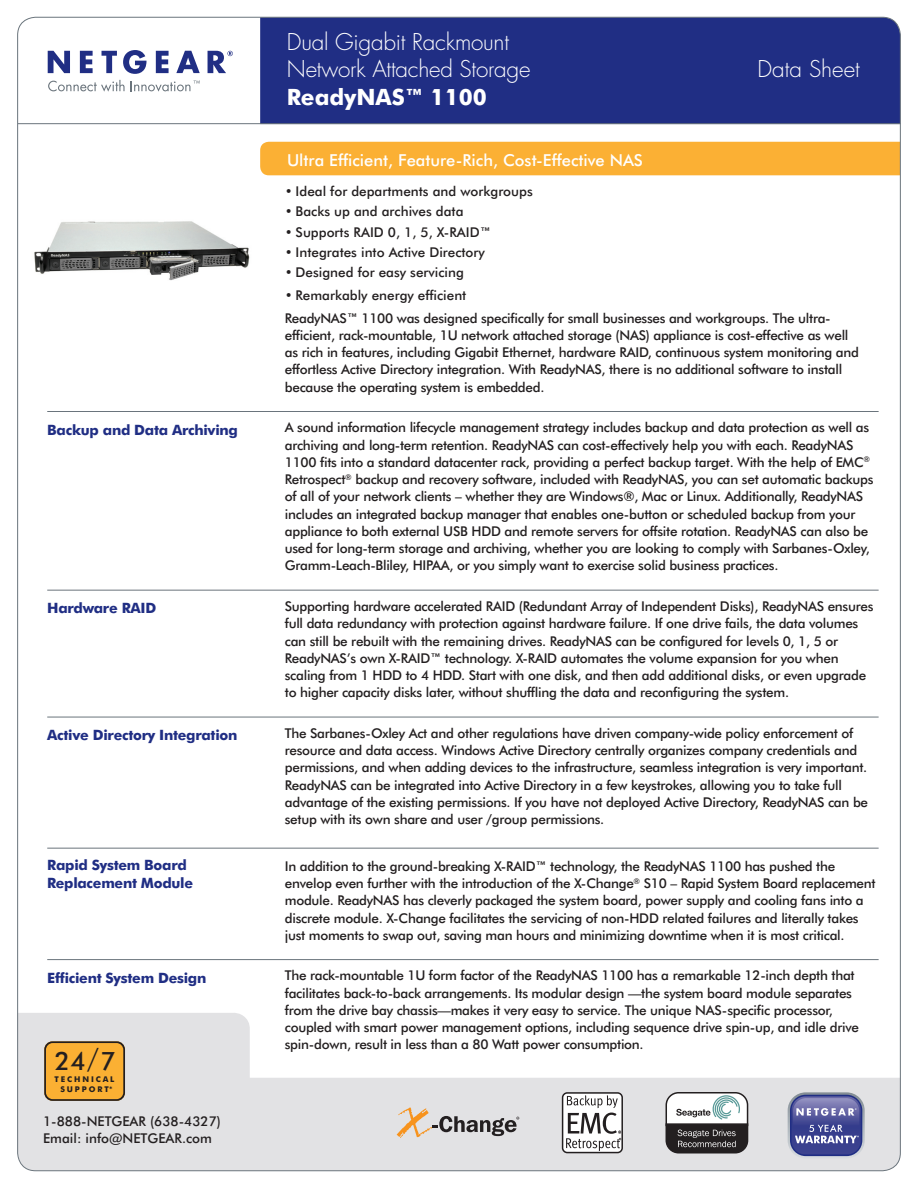
<style>
.page{position:relative;width:918px;height:1188px;background:#fff}
.page>*{position:absolute;margin:0;border:0;box-sizing:border-box;transform-origin:0 0}
.t1{font:500 25.35px "Futura BT";color:#231f20}
.Black_Header{font:300 22.5px/27px "Futura";letter-spacing:-.01em;color:#fff}
.Black_Header-2{font:700 22.5px "Futura BT";color:#fff}
.White_Title{font:500 16.5px "Futura BT";color:#fff}
.Purple_Sub_Title{font:700 14.25px "Futura BT";letter-spacing:-.02em;color:#202e84}
.Purple_Sub_Title_-_2{font:700 14.25px/18px "Futura BT";letter-spacing:-.02em;color:#202e84}
.body_copy{font:500 13.5px/17.2px "Futura BT";letter-spacing:-.02em;color:#231f20}
.body_copy_bullets{font:500 13.5px "Futura BT";color:#231f20}
.signature{font:500 13.5px "Futura BT";color:#231f20}
.t2{font:700 7.95px/9.8px "Futura BT";letter-spacing:.235em;color:#231f20;text-align:center}
.s1{font-weight:300;font-size:28.95px}
.s2{font-weight:500}
</style>
<div class="page">
<div style="left:260px;top:17px;width:640px;height:106px;background:#202e84"></div>
<svg style="left:48px;top:80px;width:77px;height:12px"></svg>
<svg style="left:131px;top:81px;width:69px;height:11px"></svg>
<svg style="left:48px;top:51px;width:22px;height:22px"></svg>
<svg style="left:80px;top:51px;width:13px;height:22px"></svg>
<svg style="left:102px;top:51px;width:15px;height:22px"></svg>
<svg style="left:123px;top:50px;width:24px;height:24px"></svg>
<svg style="left:156px;top:51px;width:13px;height:22px"></svg>
<svg style="left:176px;top:51px;width:24px;height:22px"></svg>
<svg style="left:208px;top:51px;width:25px;height:22px"></svg>
<div style="left:18px;top:1078px;width:883px;height:93px;background:#e2e2e4"></div>
<svg style="left:19px;top:1013px;width:231px;height:128px;background:#e1d6c6"></svg>
<div style="left:260px;top:142px;width:639px;height:33px;background:#fbb034"></div>
<hr style="left:47px;top:411px;width:832px;height:1px;background:#6a747c">
<hr style="left:47px;top:590px;width:832px;height:1px;background:#6a747c">
<hr style="left:47px;top:717px;width:832px;height:1px;background:#6a747c">
<hr style="left:47px;top:848px;width:832px;height:1px;background:#6a747c">
<hr style="left:47px;top:959px;width:832px;height:1px;background:#6a747c">
<img style="left:34px;top:221px;width:216px;height:60px">
<svg style="left:665px;top:1091px;width:84px;height:63px"></svg>
<div style="left:562px;top:1092px;width:61px;height:61px;border:2px solid #231f20;border-radius:5px"></div>
<svg style="left:566px;top:1095px;width:55px;height:56px"></svg>
<svg style="left:397px;top:1107px;width:122px;height:31px;background:#c4bcb4"></svg>
<svg style="left:788px;top:1092px;width:77px;height:66px;background:#7075aa"></svg>
<hr style="left:18px;top:123px;width:882px;height:1px;background:#6a747c">
<p class="Black_Header" style="left:287px;top:28px;width:245px">Dual Gigabit Rackmount<br>Network Attached Storage</p>
<p class="Black_Header-2" style="left:287px;top:83px;width:201px">ReadyNAS™ 1100</p>
<p class="Black_Header" style="left:757px;top:55px;width:104px">Data Sheet</p>
<p class="White_Title" style="left:287px;top:150px;width:358px">Ultra Efficient, Feature-Rich, Cost-Effective NAS</p>
<p class="body_copy_bullets" style="left:285px;top:183px;width:249px">• Ideal for departments and workgroups</p>
<p class="body_copy_bullets" style="left:285px;top:203px;width:180px">• Backs up and archives data</p>
<p class="body_copy_bullets" style="left:285px;top:224px;width:208px">• Supports RAID 0, 1, 5, X-RAID™</p>
<p class="body_copy_bullets" style="left:285px;top:244px;width:202px">• Integrates into Active Directory</p>
<p class="body_copy_bullets" style="left:285px;top:264px;width:181px">• Designed for easy servicing</p>
<p class="body_copy_bullets" style="left:285px;top:287px;width:183px">• Remarkably energy efficient</p>
<p class="body_copy" style="left:285px;top:309px;width:576px">ReadyNAS™ 1100 was designed specifically for small businesses and workgroups. The ultra&shy;efficient, rack-mountable, 1U network attached storage (NAS) appliance is cost-effective as well as rich in features, including Gigabit Ethernet, hardware RAID, continuous system monitoring and effortless Active Directory integration. With ReadyNAS, there is no additional software to install because the operating system is embedded.</p>
<p class="Purple_Sub_Title" style="left:47px;top:421px;width:192px">Backup and Data Archiving</p>
<p class="body_copy" style="left:285px;top:419px;width:590px">A sound information lifecycle management strategy includes backup and data protection as well as archiving and long-term retention. ReadyNAS can cost-effectively help you with each. ReadyNAS 1100 fits into a standard datacenter rack, providing a perfect backup target. With the help of EMC<sup>® </sup>Retrospect<sup>®</sup> backup and recovery software, included with ReadyNAS, you can set automatic backups of all of your network clients – whether they are Windows®, Mac or Linux. Additionally, ReadyNAS includes an integrated backup manager that enables one-button or scheduled backup from your appliance to both external USB HDD and remote servers for offsite rotation. ReadyNAS can also be used for long-term storage and archiving, whether you are looking to comply with Sarbanes-Oxley, Gramm-Leach-Bliley, HIPAA, or you simply want to exercise solid business practices.</p>
<p class="Purple_Sub_Title" style="left:47px;top:600px;width:111px">Hardware RAID</p>
<p class="body_copy" style="left:285px;top:597px;width:590px">Supporting hardware accelerated RAID (Redundant Array of Independent Disks), ReadyNAS ensures full data redundancy with protection against hardware failure. If one drive fails, the data volumes can still be rebuilt with the remaining drives. ReadyNAS can be configured for levels 0, 1, 5 or ReadyNAS’s own X-RAID™ technology. X-RAID automates the volume expansion for you when scaling from 1 HDD to 4 HDD. Start with one disk, and then add additional disks, or even upgrade to higher capacity disks later, without shuffling the data and reconfiguring the system.</p>
<p class="Purple_Sub_Title" style="left:47px;top:726px;width:192px">Active Directory Integration</p>
<p class="body_copy" style="left:285px;top:724px;width:585px">The Sarbanes-Oxley Act and other regulations have driven company-wide policy enforcement of resource and data access. Windows Active Directory centrally organizes company credentials and permissions, and when adding devices to the infrastructure, seamless integration is very important.<br>ReadyNAS can be integrated into Active Directory in a few keystrokes, allowing you to take full advantage of the existing permissions. If you have not deployed Active Directory, ReadyNAS can be setup with its own share and user /group permissions.</p>
<p class="Purple_Sub_Title_-_2" style="left:47px;top:856px;width:147px">Rapid System Board<br>Replacement Module</p>
<p class="body_copy" style="left:285px;top:857px;width:592px">In addition to the ground-breaking X-RAID™ technology, the ReadyNAS 1100 has pushed the envelop even further with the introduction of the X-Change<sup>®</sup> S10 – Rapid System Board replacement module. ReadyNAS has cleverly packaged the system board, power supply and cooling fans into a discrete module. X-Change facilitates the servicing of non-HDD related failures and literally takes just moments to swap out, saving man hours and minimizing downtime when it is most critical.</p>
<p class="Purple_Sub_Title" style="left:47px;top:969px;width:161px">Efficient System Design</p>
<p class="body_copy" style="left:285px;top:967px;width:576px">The rack-mountable 1U form factor of the ReadyNAS 1100 has a remarkable 12-inch depth that facilitates back-to-back arrangements. Its modular design —the system board module separates from the drive bay chassis—makes it very easy to service. The unique NAS-specific processor, coupled with smart power management options, including sequence drive spin-up, and idle drive spin-down, result in less than a 80 Watt power consumption.</p>
<p class="t1" style="left:55px;top:1045px;width:63px">24<span class="s1">/</span>7</p>
<p class="t2" style="left:55px;top:1074px;width:61px">TECHNICAL<br>SUPPORT<span class="s2">*</span></p>
<p class="signature" style="left:43px;top:1113px;width:179px">1-888-NETGEAR (638-4327)</p>
<p class="signature" style="left:43px;top:1130px;width:170px">Email: info@NETGEAR.com</p>
</div>
